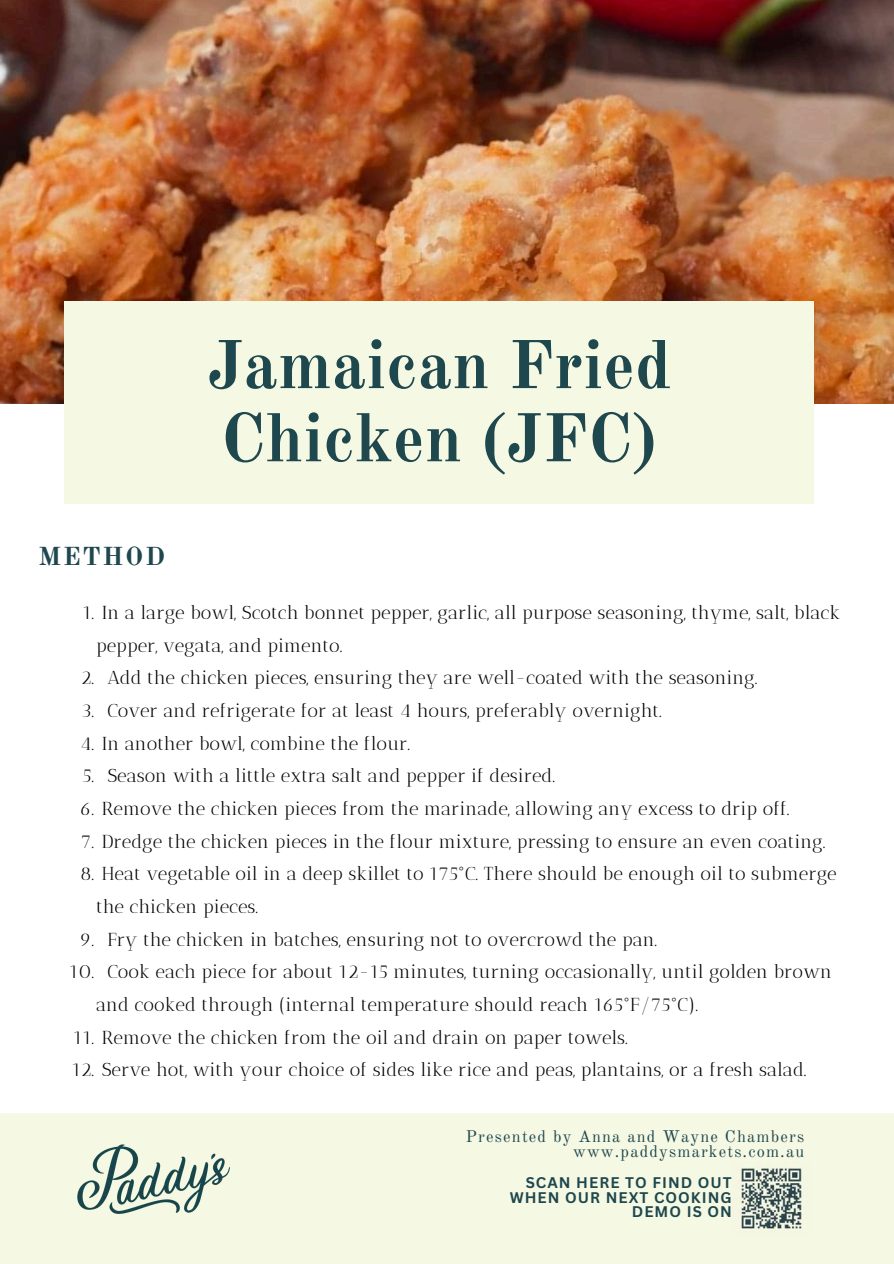
<style>
.page{position:relative;width:894px;height:1264px;background:#fff}
.page>*{position:absolute;margin:0;border:0;box-sizing:border-box;transform-origin:0 0}
.t1{font:700 67.5px/73.2px "Old Standard";color:#1e474e}
.t2{font:700 25.5px "Old Standard";letter-spacing:.07em;color:#1e474e}
.t3{font:18.75px/32.7px "Antic Didone";color:#000}
.t4{font:16.5px "Old Standard";letter-spacing:.07em;color:#1e474e}
.t5{font:700 15px/14.7px "Canva Sans";letter-spacing:.07em;color:#1e474e;text-align:right}
</style>
<div class="page">
<div style="left:0;top:1113px;width:893px;height:150px;background:#f5f8e3"></div>
<img style="left:738px;top:1168px;width:64px;height:63px">
<img style="left:77px;top:1144px;width:152px;height:70px">
<img style="left:0;top:0;width:893px;height:403px">
<div style="left:64px;top:301px;width:749px;height:203px;background:#f5f8e3"></div>
<p class="t2" style="left:39px;top:541px;width:128px">METHOD</p>
<p class="t1" style="left:207px;top:329px;width:465px">Jamaican Fried<br>Chicken (JFC)</p>
<p class="t3" style="left:96px;top:596px;width:745px;text-indent:-14px">1. In a large bowl, Scotch bonnet pepper, garlic, all purpose seasoning, thyme, salt, black pepper, vegata, and pimento.</p>
<p class="t3" style="left:81px;top:661px;width:678px">2. Add the chicken pieces, ensuring they are well-coated with the seasoning.</p>
<p class="t3" style="left:81px;top:694px;width:582px">3. Cover and refrigerate for at least 4 hours, preferably overnight.</p>
<p class="t3" style="left:80px;top:727px;width:331px">4. In another bowl, combine the flour.</p>
<p class="t3" style="left:83px;top:759px;width:474px">5. Season with a little extra salt and pepper if desired.</p>
<p class="t3" style="left:80px;top:792px;width:710px">6. Remove the chicken pieces from the marinade, allowing any excess to drip off.</p>
<p class="t3" style="left:81px;top:824px;width:745px">7. Dredge the chicken pieces in the flour mixture, pressing to ensure an even coating.</p>
<p class="t3" style="left:96px;top:857px;width:741px;text-indent:-16px">8. Heat vegetable oil in a deep skillet to 175°C. There should be enough oil to submerge the chicken pieces.</p>
<p class="t3" style="left:80px;top:922px;width:578px">9. Fry the chicken in batches, ensuring not to overcrowd the pan.</p>
<p class="t3" style="left:96px;top:955px;width:737px;text-indent:11px">Cook each piece for about 12-15 minutes, turning occasionally, until golden brown and cooked through (internal temperature should reach 165°F/75°C).</p>
<p class="t3" style="left:69px;top:955px;width:26px">10.</p>
<p class="t3" style="left:73px;top:1020px;width:556px">11. Remove the chicken from the oil and drain on paper towels.</p>
<p class="t3" style="left:72px;top:1053px;width:736px">12. Serve hot, with your choice of sides like rice and peas, plantains, or a fresh salad.</p>
<p class="t4" style="left:466px;top:1125px;width:340px">Presented by Anna and Wayne Chambers</p>
<h4 class="t4" style="left:573px;top:1141px;width:233px">www.paddysmarkets.com.au</h4>
<p class="t5" style="left:509px;top:1174px;width:224px">SCAN HERE TO FIND OUT<br>WHEN OUR NEXT COOKING<br>DEMO IS ON</p>
</div>
